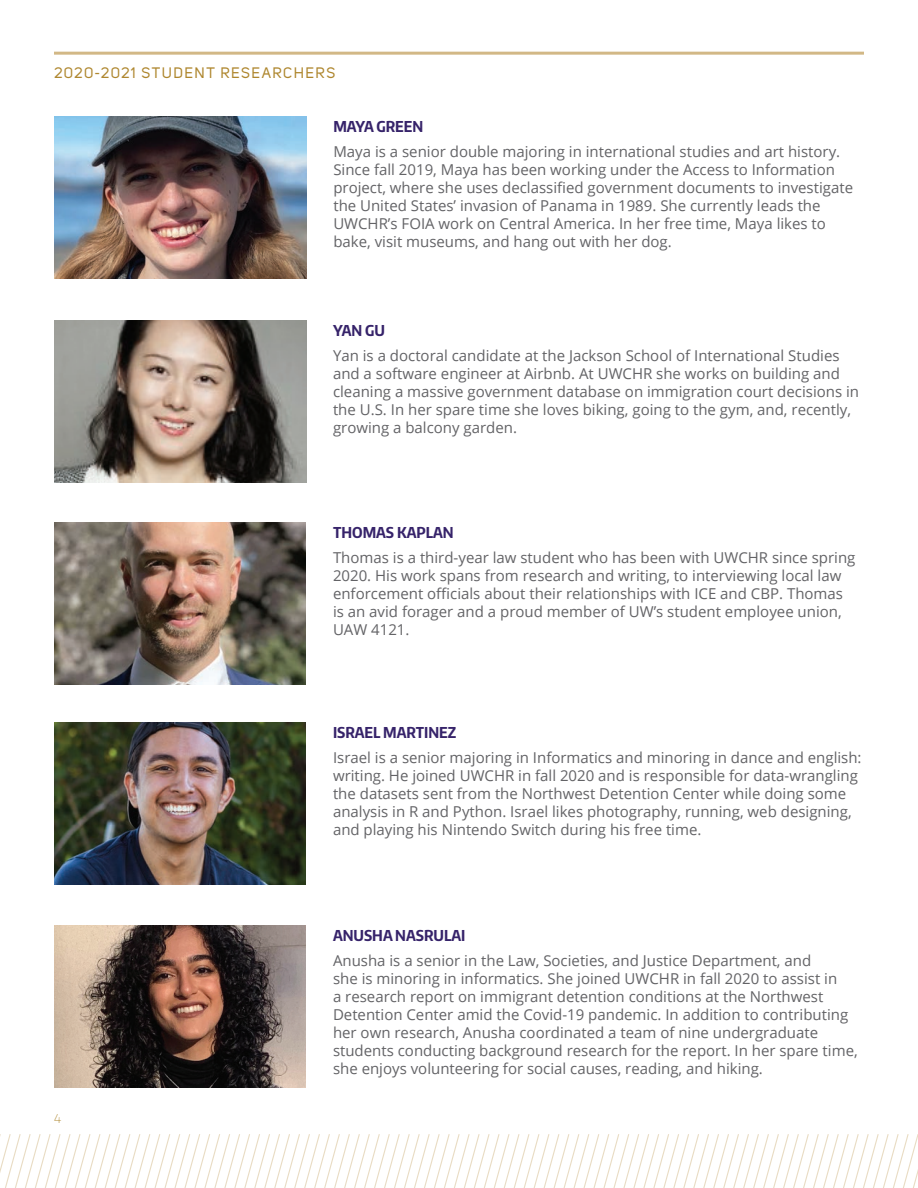
<style>
.page{position:relative;width:918px;height:1188px;background:#fff}
.page>*{position:absolute;margin:0;border:0;box-sizing:border-box;transform-origin:0 0}
.Secondary_text{font:15px/18px "Open Sans";color:#636366}
.Purple_secondary_sub{font:700 15px "Encode Sans Condensed";color:#36236a}
.t1{font:15px "Uni Sans";letter-spacing:.1em;color:#ae862d}
.t2{font:100 12px "Encode Sans Wide";color:#ae862d}
</style>
<div class="page">
<svg style="left:0;top:1134px;width:918px;height:54px"></svg>
<hr style="left:54px;top:52px;width:810px;height:3px;background:#d2b886">
<img style="left:54px;top:321px;width:252px;height:162px">
<img style="left:55px;top:523px;width:251px;height:162px">
<img style="left:54px;top:723px;width:252px;height:162px">
<img style="left:54px;top:926px;width:252px;height:162px">
<img style="left:55px;top:117px;width:251px;height:162px">
<p class="t1" style="left:54px;top:64px;width:283px">2020-2021 STUDENT RESEARCHERS</p>
<p class="Purple_secondary_sub" style="left:333px;top:117px;width:92px">MAYA GREEN</p>
<p class="Secondary_text" style="left:333px;top:142px;width:521px">Maya is a senior double majoring in international studies and art history.<br>Since fall 2019, Maya has been working under the Access to Information project, where she uses declassified government documents to investigate the United States’ invasion of Panama in 1989. She currently leads the UWCHR’s FOIA work on Central America. In her free time, Maya likes to bake, visit museums, and hang out with her dog.</p>
<p class="Purple_secondary_sub" style="left:333px;top:320px;width:53px">YAN GU</p>
<p class="Secondary_text" style="left:333px;top:346px;width:528px">Yan is a doctoral candidate at the Jackson School of International Studies and a software engineer at Airbnb. At UWCHR she works on building and cleaning a massive government database on immigration court decisions in the U.S. In her spare time she loves biking, going to the gym, and, recently, growing a balcony garden.</p>
<p class="Purple_secondary_sub" style="left:333px;top:523px;width:122px">THOMAS KAPLAN</p>
<p class="Secondary_text" style="left:333px;top:548px;width:524px">Thomas is a third-year law student who has been with UWCHR since spring 2020. His work spans from research and writing, to interviewing local law enforcement officials about their relationships with ICE and CBP. Thomas is an avid forager and a proud member of UW’s student employee union, UAW 4121.</p>
<p class="Purple_secondary_sub" style="left:333px;top:723px;width:125px">ISRAEL MARTINEZ</p>
<p class="Secondary_text" style="left:333px;top:748px;width:530px">Israel is a senior majoring in Informatics and minoring in dance and english: writing. He joined UWCHR in fall 2020 and is responsible for data-wrangling the datasets sent from the Northwest Detention Center while doing some analysis in R and Python. Israel likes photography, running, web designing, and playing his Nintendo Switch during his free time.</p>
<p class="t2" style="left:54px;top:1111px;width:9px">4</p>
<p class="Purple_secondary_sub" style="left:333px;top:926px;width:134px">ANUSHA NASRULAI</p>
<p class="Secondary_text" style="left:333px;top:951px;width:526px">Anusha is a senior in the Law, Societies, and Justice Department, and<br>she is minoring in informatics. She joined UWCHR in fall 2020 to assist in<br>a research report on immigrant detention conditions at the Northwest Detention Center amid the Covid-19 pandemic. In addition to contributing her own research, Anusha coordinated a team of nine undergraduate students conducting background research for the report. In her spare time, she enjoys volunteering for social causes, reading, and hiking.</p>
</div>
